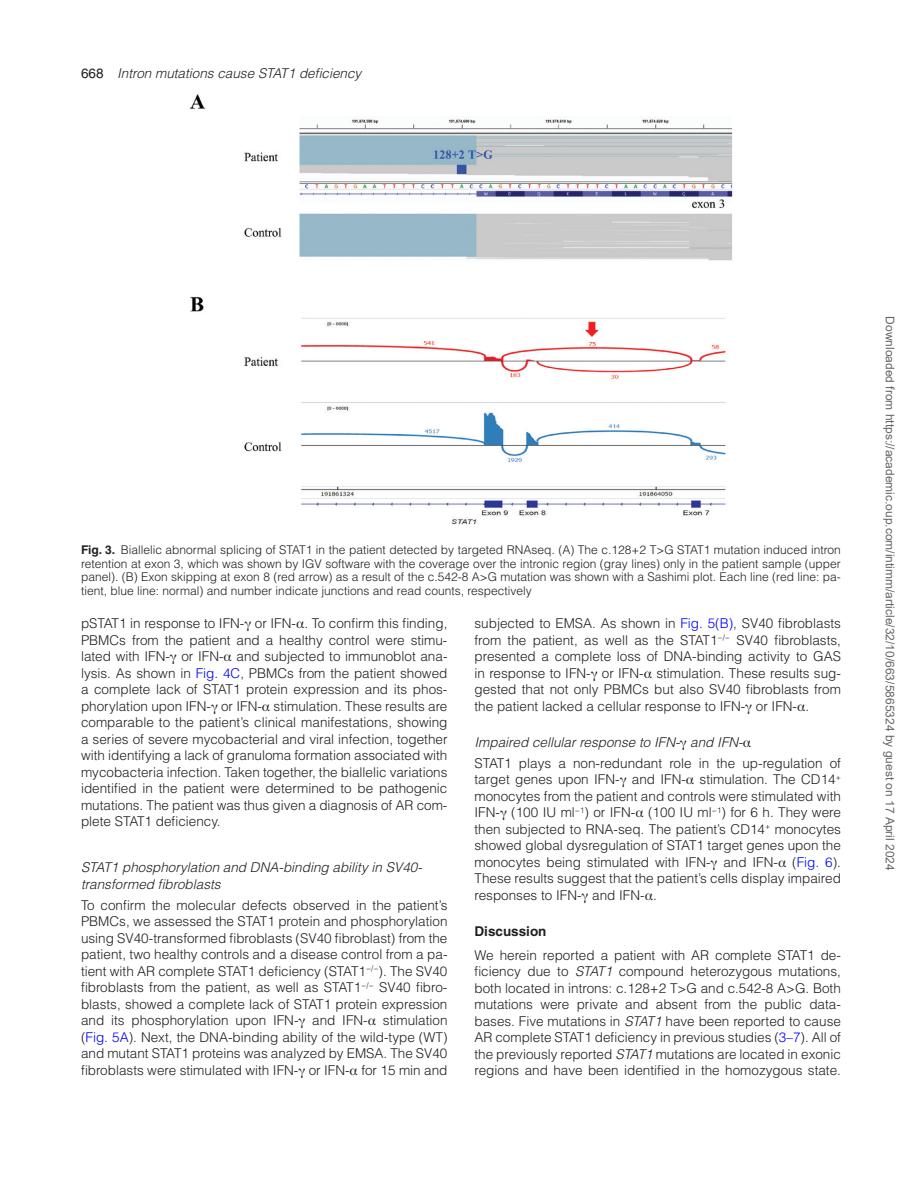
<style>
.page{position:relative;width:919px;height:1187px;background:#fff}
.page>*{position:absolute;margin:0;border:0;box-sizing:border-box;transform-origin:0 0}
.t1{font:300 13.5px/16.5px "Helvetica LT Std";color:#231f20;text-align:justify}
.t2{font:italic 300 13.5px/16.5px "Helvetica LT Std";color:#231f20}
.t3{font:700 13.5px "Helvetica LT Std";color:#231f20}
.t4{font:300 12px/13.5px "Helvetica LT Std";color:#231f20;text-align:justify}
.t5{font:12px "Arial";color:#666}
.s1{font-weight:400;font-style:normal}
.s2{font-weight:700}
.s3{font-family:"Gandhari Unicode";font-weight:400}
.s4{color:#00f}
.s5{font-style:italic}
</style>
<div class="page">
<img style="left:190px;top:94px;width:542px;height:430px">
<p class="t2" style="left:81px;top:65px;width:282px"><span class="s1">668</span> Intron mutations cause STAT1 deficiency</p>
<p class="t4" style="left:81px;top:543px;width:761px"><span class="s2">Fig. 3.</span> Biallelic abnormal splicing of STAT1 in the patient detected by targeted RNAseq. (A) The c.128+2 T&gt;G STAT1 mutation induced intron retention at exon 3, which was shown by IGV software with the coverage over the intronic region (gray lines) only in the patient sample (upper panel). (B) Exon skipping at exon 8 (red arrow) as a result of the c.542-8 A&gt;G mutation was shown with a Sashimi plot. Each line (red line: pa&shy;tient, blue line: normal) and number indicate junctions and read counts, respectively</p>
<p class="t1" style="left:81px;top:615px;width:368px">pSTAT1 in response to IFN-<span class="s3">γ</span> or IFN-<span class="s3">α</span>. To confirm this finding, PBMCs from the patient and a healthy control were stimu&shy;lated with IFN-<span class="s3">γ</span> or IFN-<span class="s3">α</span> and subjected to immunoblot ana&shy;lysis. As shown in <span class="s4">Fig. 4C</span>, PBMCs from the patient showed a complete lack of STAT1 protein expression and its phos&shy;phorylation upon IFN-<span class="s3">γ</span> or IFN-<span class="s3">α</span> stimulation. These results are comparable to the patient’s clinical manifestations, showing a series of severe mycobacterial and viral infection, together with identifying a lack of granuloma formation associated with mycobacteria infection. Taken together, the biallelic variations identified in the patient were determined to be pathogenic mutations. The patient was thus given a diagnosis of AR com&shy;plete STAT1 deficiency.</p>
<p class="t2" style="left:81px;top:858px;width:342px">STAT1 phosphorylation and DNA-binding ability in SV40- transformed fibroblasts</p>
<p class="t1" style="left:81px;top:896px;width:368px">To confirm the molecular defects observed in the patient’s PBMCs, we assessed the STAT1 protein and phosphorylation using SV40-transformed fibroblasts (SV40 fibroblast) from the patient, two healthy controls and a disease control from a pa&shy;tient with AR complete STAT1 deficiency (STAT1<sup>−/−</sup>). The SV40 fibroblasts from the patient, as well as STAT1<sup>−/−</sup> SV40 fibro&shy;blasts, showed a complete lack of STAT1 protein expression and its phosphorylation upon IFN-<span class="s3">γ</span> and IFN-<span class="s3">α</span> stimulation (<span class="s4">Fig. 5A</span>). Next, the DNA-binding ability of the wild-type (WT) and mutant STAT1 proteins was analyzed by EMSA. The SV40 fibroblasts were stimulated with IFN-<span class="s3">γ</span> or IFN-<span class="s3">α</span> for 15 min and</p>
<p class="t1" style="left:474px;top:615px;width:368px">subjected to EMSA. As shown in <span class="s4">Fig. 5(B)</span>, SV40 fibroblasts from the patient, as well as the STAT1<sup>−/−</sup> SV40 fibroblasts, presented a complete loss of DNA-binding activity to GAS in response to IFN-<span class="s3">γ</span> or IFN-<span class="s3">α</span> stimulation. These results sug&shy;gested that not only PBMCs but also SV40 fibroblasts from the patient lacked a cellular response to IFN-<span class="s3">γ</span> or IFN-<span class="s3">α</span>.</p>
<p class="t1" style="left:474px;top:731px;width:368px;line-height:21px"><span class="s5">Impaired cellular response to IFN-</span><span class="s3">γ</span> <span class="s5">and IFN-</span><span class="s3">α<br></span>STAT1 plays a non-redundant role in the up-regulation of</p>
<p class="t1" style="left:474px;top:771px;width:368px">target genes upon IFN-<span class="s3">γ</span> and IFN-<span class="s3">α</span> stimulation. The CD14<sup>+ </sup>monocytes from the patient and controls were stimulated with IFN-<span class="s3">γ</span> (100 IU ml<sup>−1</sup>) or IFN-<span class="s3">α</span> (100 IU ml<sup>−1</sup>) for 6 h. They were then subjected to RNA-seq. The patient’s CD14<sup>+</sup> monocytes showed global dysregulation of STAT1 target genes upon the monocytes being stimulated with IFN-<span class="s3">γ</span> and IFN-<span class="s3">α</span> (<span class="s4">Fig. 6</span>).<br>These results suggest that the patient’s cells display impaired responses to IFN-<span class="s3">γ</span> and IFN-<span class="s3">α</span>.</p>
<p class="t3" style="left:474px;top:922px;width:74px">Discussion</p>
<p class="t1" style="left:474px;top:946px;width:368px">We herein reported a patient with AR complete STAT1 de&shy;ficiency due to <span class="s5">STAT1</span> compound heterozygous mutations, both located in introns: c.128+2 T&gt;G and c.542-8 A&gt;G. Both mutations were private and absent from the public data&shy;bases. Five mutations in <span class="s5">STAT1</span> have been reported to cause AR complete STAT1 deficiency in previous studies (<span class="s4">3–7</span>). All of the previously reported <span class="s5">STAT1</span> mutations are located in exonic regions and have been identified in the homozygous state.</p>
<p class="t5" style="left:894px;top:316px;width:555px;rotate:90deg">Downloaded from https://academic.oup.com/intimm/article/32/10/663/5865324 by guest on 17 April 2024</p>
</div>
